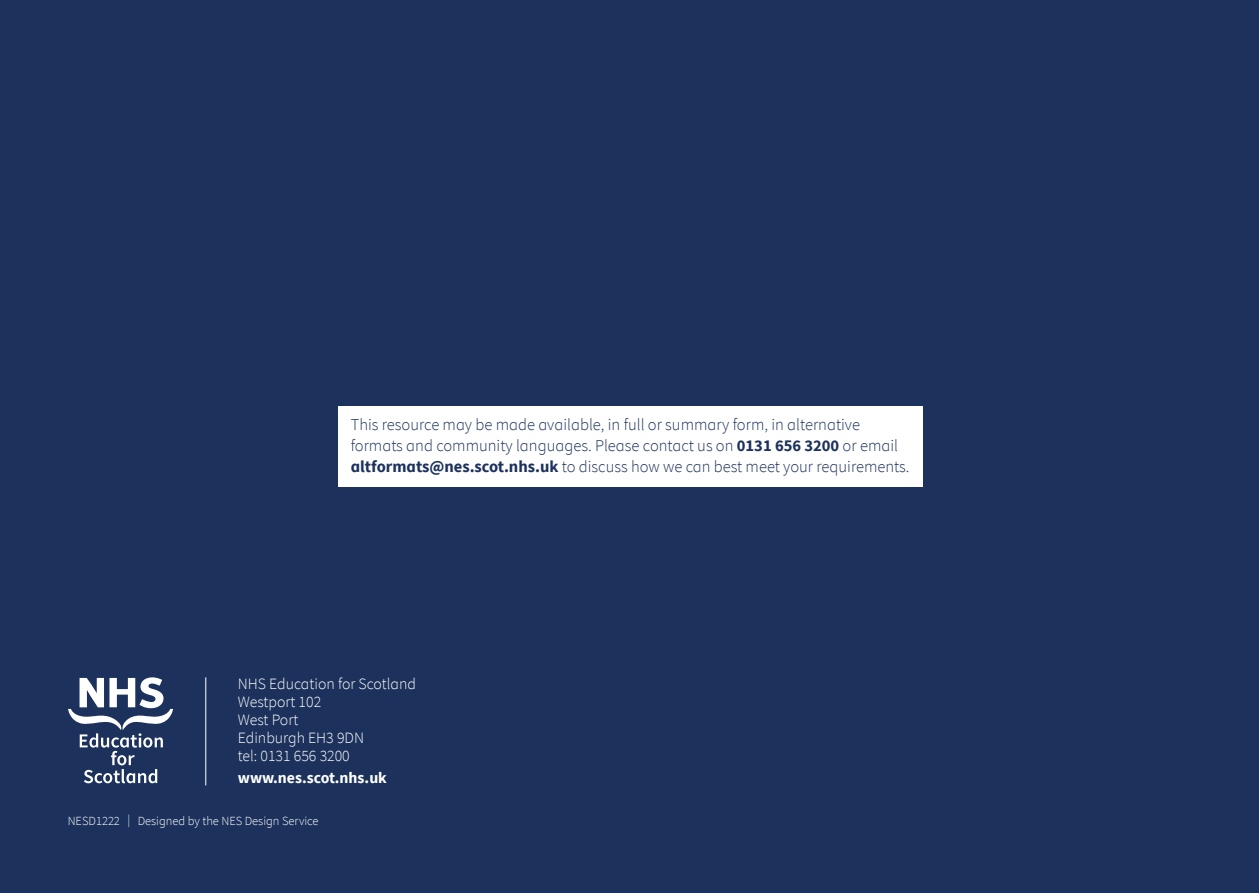
<style>
.page{position:relative;width:1259px;height:893px;background:#1c325c}
.page>*{position:absolute;margin:0;border:0;box-sizing:border-box;transform-origin:0 0}
.t1{font:300 16.5px/21px "Source Sans Pro";color:#1c325c}
.t2{font:300 15.75px/18px "Source Sans Pro";color:#fff}
.t3{font:700 15.75px "Source Sans Pro";color:#fff}
.t4{font:300 12.45px "Source Sans Pro";color:#fff}
.s1{font-weight:700}
</style>
<div class="page">
<div style="left:338px;top:406px;width:584px;height:81px;background:#fff"></div>
<hr style="left:205px;top:677px;width:1px;height:108px;background:#fff">
<svg style="left:68px;top:677px;width:105px;height:106px"></svg>
<p class="t1" style="left:351px;top:414px;width:560px">This resource may be made available, in full or summary form, in alternative formats and community languages. Please contact us on <span class="s1">0131 656 3200</span> or email <span class="s1">altformats@nes.scot.nhs.uk</span> to discuss how we can best meet your requirements.</p>
<p class="t2" style="left:238px;top:675px;width:180px">NHS Education for Scotland<br>Westport 102<br>West Port<br>Edinburgh EH3 9DN<br>tel: 0131 656 3200</p>
<p class="t3" style="left:238px;top:767px;width:151px">www.nes.scot.nhs.uk</p>
<p class="t4" style="left:68px;top:813px;width:252px">NESD1222 | Designed by the NES Design Service</p>
</div>
